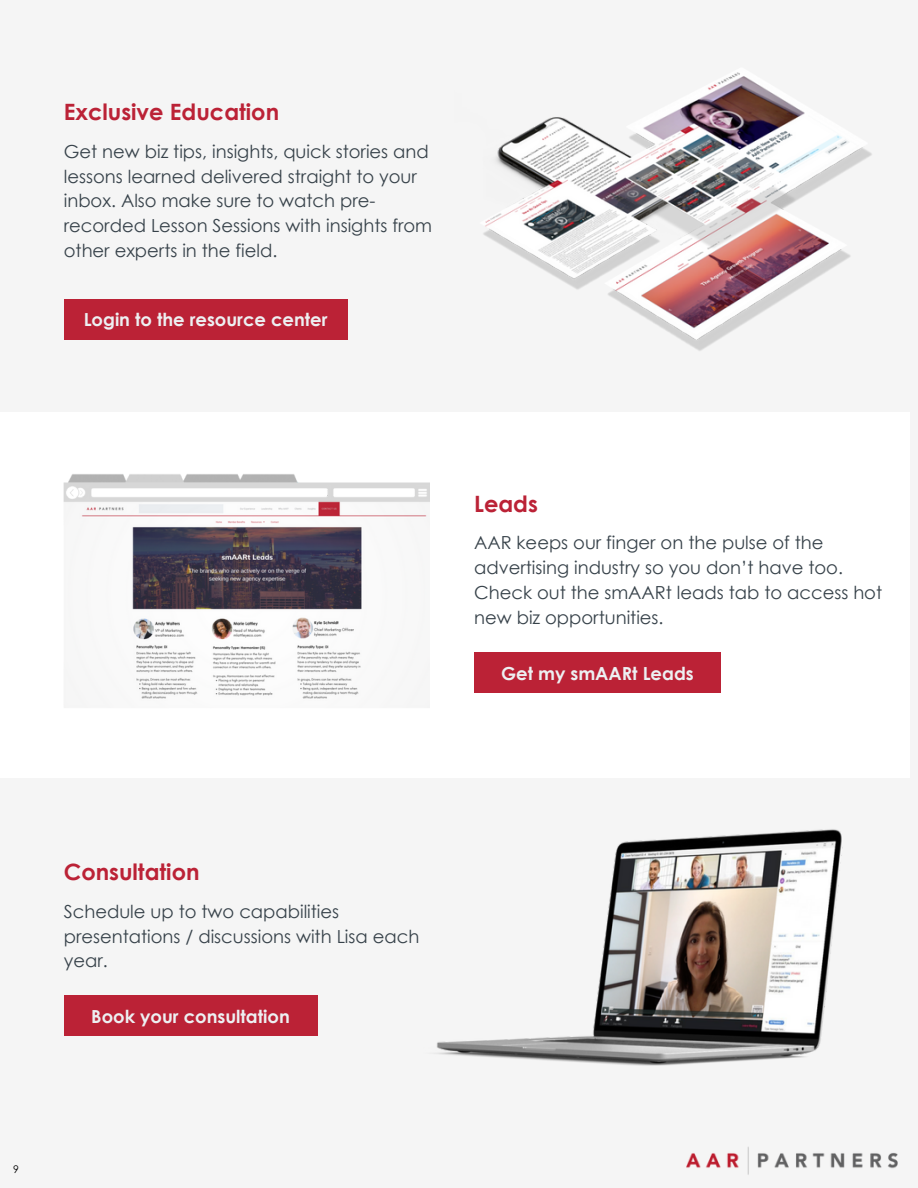
<style>
.page{position:relative;width:918px;height:1188px;background:#f5f5f5}
.page>*{position:absolute;margin:0;border:0;box-sizing:border-box;transform-origin:0 0}
.t1{font:700 22.5px "Century Gothic";color:#bb2236}
.t2{font:18px/24.8px "Century Gothic";color:#37424a}
.t3{font:700 18px "Century Gothic";color:#edf0f2}
.t4{font:10.5px "Century Gothic";color:#000}
</style>
<div class="page">
<div style="left:0;top:413px;width:909px;height:365px;background:#fff"></div>
<div style="left:474px;top:653px;width:247px;height:40px;background:#bb2236"></div>
<div style="left:64px;top:996px;width:253px;height:40px;background:#bb2236"></div>
<img style="left:64px;top:474px;width:366px;height:234px">
<img style="left:436px;top:829px;width:407px;height:237px">
<div style="left:64px;top:299px;width:284px;height:40px;background:#bb2236"></div>
<img style="left:483px;top:72px;width:389px;height:279px">
<img style="left:686px;top:1147px;width:212px;height:28px">
<p class="t1" style="left:64px;top:98px;width:217px">Exclusive Education</p>
<p class="t2" style="left:64px;top:138px;width:370px">Get new biz tips, insights, quick stories and lessons learned delivered straight to your inbox. Also make sure to watch pre&shy;recorded Lesson Sessions with insights from other experts in the field.</p>
<p class="t3" style="left:84px;top:308px;width:245px">Login to the resource center</p>
<p class="t1" style="left:474px;top:489px;width:65px">Leads</p>
<p class="t2" style="left:474px;top:530px;width:410px">AAR keeps our finger on the pulse of the advertising industry so you don’t have too.<br>Check out the smAARt leads tab to access hot new biz opportunities.</p>
<p class="t3" style="left:501px;top:661px;width:194px">Get my smAARt Leads</p>
<p class="t1" style="left:64px;top:858px;width:137px">Consultation</p>
<p class="t2" style="left:64px;top:898px;width:357px">Schedule up to two capabilities presentations / discussions with Lisa each year.</p>
<p class="t3" style="left:91px;top:1005px;width:200px">Book your consultation</p>
<p class="t4" style="left:13px;top:1163px;width:7px">9</p>
</div>
